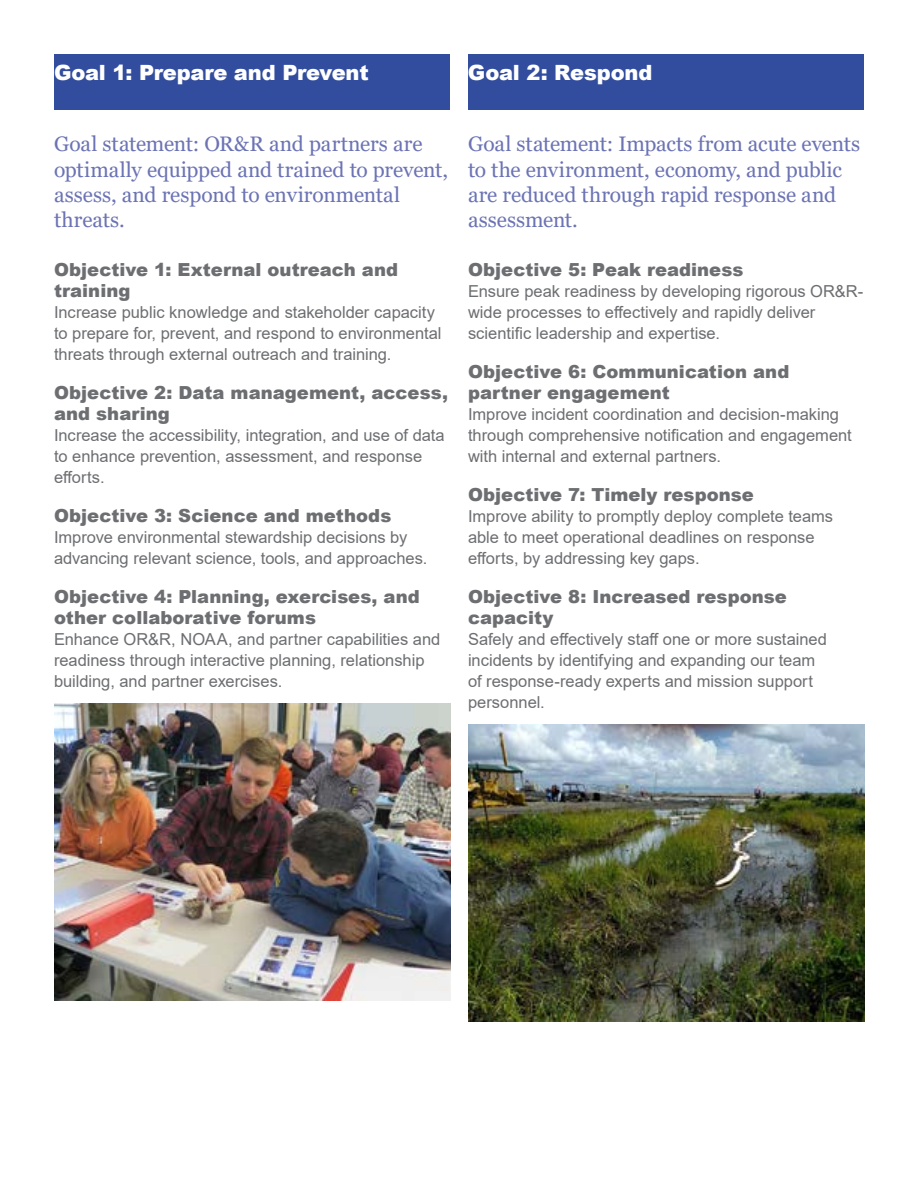
<style>
.page{position:relative;width:918px;height:1188px;background:#fff}
.page>*{position:absolute;margin:0;border:0;box-sizing:border-box;transform-origin:0 0}
.t1{font:21px/25.2px "Georgia";letter-spacing:-.005em;color:#6b73b4}
.t2{font:900 21px "Arial";letter-spacing:-.01em;color:#fff}
.t3{font:900 18px/21px "Arial";letter-spacing:.005em;color:#6d6e71}
.t4{font:16.5px/21px "Arial";color:#6d6e71}
</style>
<div class="page">
<div style="left:54px;top:54px;width:396px;height:56px;background:#334d9e"></div>
<div style="left:468px;top:54px;width:396px;height:56px;background:#334d9e"></div>
<img style="left:54px;top:703px;width:396px;height:297px">
<img style="left:468px;top:724px;width:396px;height:297px">
<p class="t2" style="left:54px;top:57px;width:316px">Goal 1: Prepare and Prevent</p>
<p class="t2" style="left:468px;top:57px;width:186px">Goal 2: Respond</p>
<p class="t1" style="left:54px;top:132px;width:396px">Goal statement: OR&amp;R and partners are optimally equipped and trained to prevent, assess, and respond to environmental threats.</p>
<p class="t1" style="left:468px;top:132px;width:394px">Goal statement: Impacts from acute events to the environment, economy, and public are reduced through rapid response and assessment.</p>
<p class="t3" style="left:54px;top:258px;width:346px">Objective 1: External outreach and training</p>
<p class="t4" style="left:54px;top:301px;width:389px">Increase public knowledge and stakeholder capacity to prepare for, prevent, and respond to environmental threats through external outreach and training.</p>
<p class="t3" style="left:54px;top:381px;width:396px">Objective 2: Data management, access, and sharing</p>
<p class="t4" style="left:54px;top:424px;width:392px">Increase the accessibility, integration, and use of data to enhance prevention, assessment, and response efforts.</p>
<p class="t3" style="left:54px;top:504px;width:339px">Objective 3: Science and methods</p>
<p class="t4" style="left:54px;top:526px;width:375px">Improve environmental stewardship decisions by advancing relevant science, tools, and approaches.</p>
<p class="t3" style="left:54px;top:585px;width:367px">Objective 4: Planning, exercises, and other collaborative forums</p>
<p class="t4" style="left:54px;top:628px;width:388px">Enhance OR&amp;R, NOAA, and partner capabilities and readiness through interactive planning, relationship building, and partner exercises.</p>
<p class="t3" style="left:468px;top:258px;width:277px">Objective 5: Peak readiness</p>
<p class="t4" style="left:468px;top:280px;width:397px">Ensure peak readiness by developing rigorous OR&amp;R&shy;wide processes to effectively and rapidly deliver scientific leadership and expertise.</p>
<p class="t3" style="left:468px;top:360px;width:323px">Objective 6: Communication and partner engagement</p>
<p class="t4" style="left:468px;top:403px;width:385px">Improve incident coordination and decision-making through comprehensive notification and engagement with internal and external partners.</p>
<p class="t3" style="left:468px;top:483px;width:287px">Objective 7: Timely response</p>
<p class="t4" style="left:468px;top:505px;width:367px">Improve ability to promptly deploy complete teams able to meet operational deadlines on response efforts, by addressing key gaps.</p>
<p class="t3" style="left:468px;top:585px;width:320px">Objective 8: Increased response capacity</p>
<p class="t4" style="left:468px;top:628px;width:360px">Safely and effectively staff one or more sustained incidents by identifying and expanding our team of response-ready experts and mission support personnel.</p>
</div>
